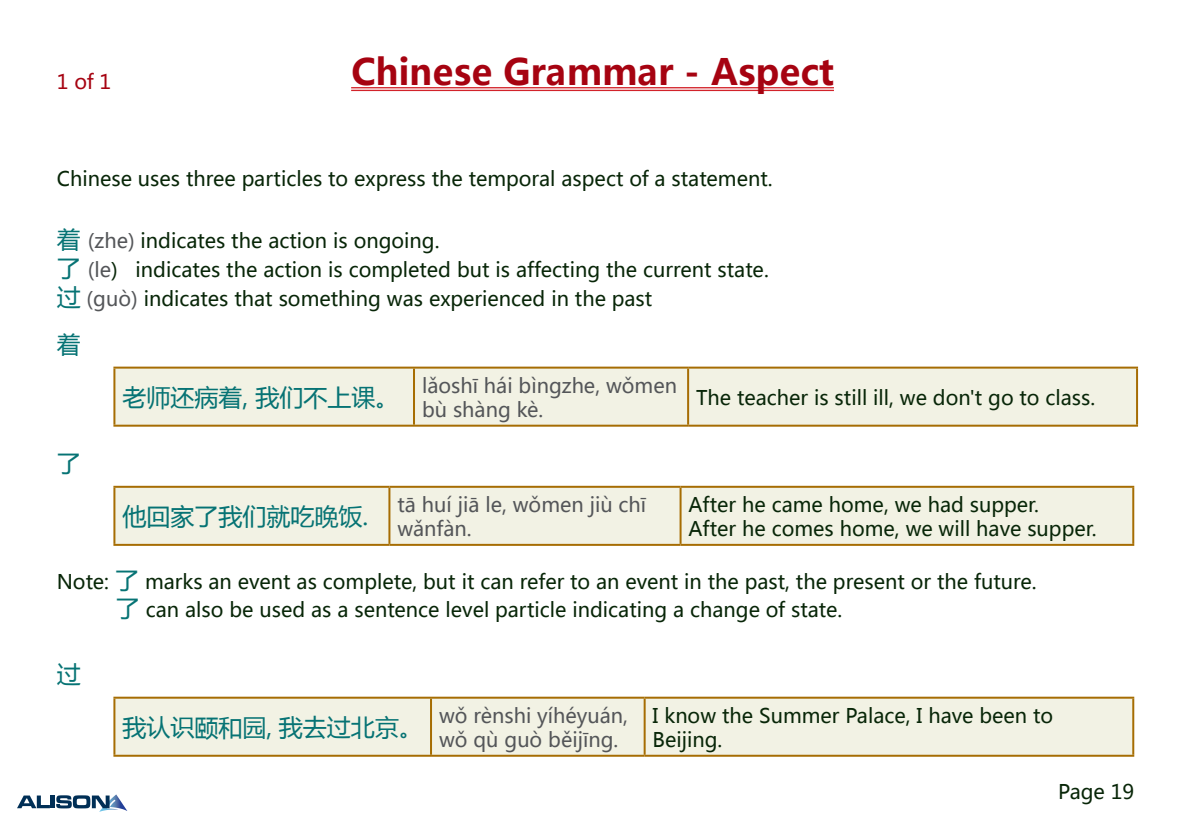
<style>
.page{position:relative;width:1191px;height:840px;background:#fff}
.page>*{position:absolute;margin:0;border:0;box-sizing:border-box;transform-origin:0 0}
.t1{font:700 36px "Microsoft Ya Hei";color:#a60311}
.t2{font:24px "Microsoft Ya Hei";color:#067374}
.t3{font:20px/28.8px "Microsoft Ya Hei";color:#082608}
.t4{font:20px/24px "Microsoft Ya Hei";color:#545659}
.t5{font:20px "Microsoft Ya Hei";color:#a60311}
.s1{font-size:24px;color:#067374}
.s2{color:#545659}
</style>
<div class="page">
<svg style="left:17px;top:795px;width:33px;height:12px"></svg>
<hr style="left:51px;top:795px;width:4px;height:12px;background:#002f56">
<svg style="left:56px;top:794px;width:71px;height:17px"></svg>
<hr style="left:351px;top:87px;width:483px;height:1px;background:#d2232a">
<hr style="left:351px;top:90px;width:483px;height:1px;background:#d2232a">
<div style="left:115px;top:368px;width:1021px;height:56px;background:#f2f2e4"></div>
<hr style="left:113px;top:366px;width:301px;height:2px;background:#a66d03">
<hr style="left:113px;top:368px;width:2px;height:56px;background:#a66d03">
<hr style="left:414px;top:366px;width:274px;height:2px;background:#a66d03">
<hr style="left:413px;top:368px;width:2px;height:56px;background:#a66d03">
<hr style="left:113px;top:424px;width:301px;height:2px;background:#a66d03">
<hr style="left:414px;top:424px;width:274px;height:2px;background:#a66d03">
<hr style="left:688px;top:366px;width:450px;height:2px;background:#a66d03">
<hr style="left:687px;top:368px;width:2px;height:56px;background:#a66d03">
<hr style="left:1136px;top:368px;width:2px;height:56px;background:#a66d03">
<hr style="left:688px;top:424px;width:450px;height:2px;background:#a66d03">
<div style="left:115px;top:487px;width:1017px;height:56px;background:#f2f2e4"></div>
<hr style="left:113px;top:485px;width:276px;height:2px;background:#a66d03">
<hr style="left:113px;top:487px;width:2px;height:56px;background:#a66d03">
<hr style="left:389px;top:485px;width:291px;height:2px;background:#a66d03">
<hr style="left:388px;top:487px;width:2px;height:56px;background:#a66d03">
<hr style="left:113px;top:543px;width:276px;height:2px;background:#a66d03">
<hr style="left:389px;top:543px;width:291px;height:2px;background:#a66d03">
<hr style="left:680px;top:485px;width:454px;height:2px;background:#a66d03">
<hr style="left:679px;top:487px;width:2px;height:56px;background:#a66d03">
<hr style="left:1132px;top:487px;width:2px;height:56px;background:#a66d03">
<hr style="left:680px;top:543px;width:454px;height:2px;background:#a66d03">
<div style="left:115px;top:698px;width:1017px;height:56px;background:#f2f2e4"></div>
<hr style="left:113px;top:696px;width:318px;height:2px;background:#a66d03">
<hr style="left:113px;top:698px;width:2px;height:56px;background:#a66d03">
<hr style="left:431px;top:696px;width:213px;height:2px;background:#a66d03">
<hr style="left:430px;top:698px;width:2px;height:56px;background:#a66d03">
<hr style="left:113px;top:754px;width:318px;height:2px;background:#a66d03">
<hr style="left:431px;top:754px;width:213px;height:2px;background:#a66d03">
<hr style="left:644px;top:696px;width:490px;height:2px;background:#a66d03">
<hr style="left:643px;top:698px;width:2px;height:56px;background:#a66d03">
<hr style="left:1132px;top:698px;width:2px;height:56px;background:#a66d03">
<hr style="left:644px;top:754px;width:490px;height:2px;background:#a66d03">
<p class="t5" style="left:57px;top:68px;width:56px">1 of 1</p>
<h1 class="t1" style="left:351px;top:47px;width:484px">Chinese Grammar - Aspect</h1>
<p class="t3" style="left:57px;top:164px;width:717px">Chinese uses three particles to express the temporal aspect of a statement.</p>
<p class="t3" style="left:57px;top:226px;width:713px"><span class="s1">着</span> <span class="s2">(zhe)</span> indicates the action is ongoing.<br><span class="s1">了</span> <span class="s2">(le</span>) indicates the action is completed but is affecting the current state.<span class="s1">过</span> <span class="s2">(guò)</span> indicates that something was experienced in the past</p>
<p class="t2" style="left:57px;top:328px;width:25px">着</p>
<p class="t2" style="left:57px;top:447px;width:25px">了</p>
<p class="t2" style="left:122px;top:381px;width:278px">老师还病着, 我们不上课。</p>
<p class="t4" style="left:422px;top:372px;width:256px">lǎoshī hái bìngzhe, wǒmen bù shàng kè.</p>
<p class="t3" style="left:696px;top:382px;width:401px">The teacher is still ill, we don't go to class.</p>
<p class="t2" style="left:122px;top:500px;width:247px">他回家了我们就吃晚饭.</p>
<p class="t4" style="left:397px;top:491px;width:250px">tā huí jiā le, wǒmen jiù chī wǎnfàn.</p>
<p class="t3" style="left:688px;top:491px;width:409px;line-height:24px">After he came home, we had supper.<br>After he comes home, we will have supper.</p>
<p class="t3" style="left:116px;top:566px;width:922px;text-indent:-59px">Note: <span class="s1">了</span> marks an event as complete, but it can refer to an event in the past, the present or the future.<span class="s1">了</span> can also be used as a sentence level particle indicating a change of state.</p>
<p class="t2" style="left:57px;top:658px;width:25px">过</p>
<p class="t2" style="left:122px;top:711px;width:302px">我认识颐和园, 我去过北京。</p>
<p class="t4" style="left:439px;top:702px;width:190px">wǒ rènshi yíhéyuán, wǒ qù guò běijīng.</p>
<p class="t3" style="left:652px;top:702px;width:402px;line-height:24px">I know the Summer Palace, I have been to<br>Beijing.</p>
<p class="t3" style="left:1058px;top:776px;width:78px">Page 19</p>
</div>
